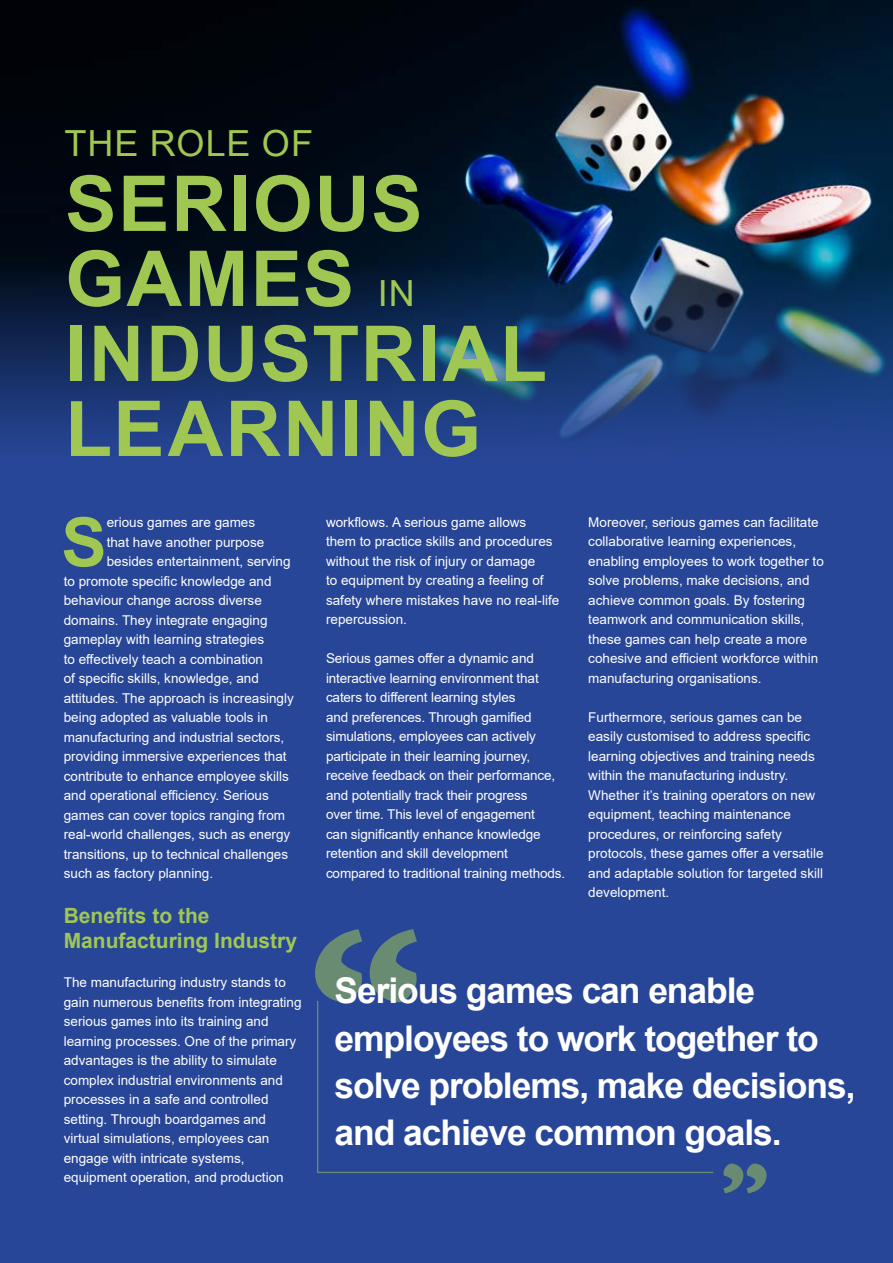
<style>
.page{position:relative;width:893px;height:1263px;background:#fff}
.page>*{position:absolute;margin:0;border:0;box-sizing:border-box;transform-origin:0 0}
.t1{font:700 77.1px/75px "Arial";letter-spacing:.025em;color:#a1c753}
.t2{font:700 67.95px "Arial";color:#a1c753}
.t3{font:36px "Arial";letter-spacing:.03em;color:#a1c753}
.t4{font:700 35.4px/47.2px "Arial";letter-spacing:-.03em;color:#fff}
.t5{font:700 21px/25.2px "Arial";color:#a1c753}
.t6{font:13.5px/19.5px "Arial";color:#fff}
.s1{font-weight:400;font-size:36px}
</style>
<div class="page">
<img style="left:0;top:0;width:893px;height:241px">
<div style="left:0;top:480px;width:893px;height:783px;background:#284697"></div>
<svg style="left:0;top:241px;width:893px;height:239px;background:#1a386b"></svg>
<svg style="left:315px;top:929px;width:102px;height:71px"></svg>
<svg style="left:723px;top:1163px;width:44px;height:30px"></svg>
<svg style="left:317px;top:1000px;width:397px;height:173px"></svg>
<h3 class="t3" style="left:64px;top:118px;width:250px">THE ROLE OF</h3>
<h1 class="t1" style="left:65px;top:167px;width:483px">SERIOUS<br>GAMES <span class="s1">IN<br></span>INDUSTRIAL<br>LEARNING</h1>
<h2 class="t2" style="left:61px;top:494px;width:47px">S</h2>
<p class="t6" style="left:107px;top:513px;width:150px">erious games are games</p>
<p class="t6" style="left:107px;top:532px;width:159px">that have another purpose</p>
<p class="t6" style="left:107px;top:552px;width:185px">besides entertainment, serving</p>
<p class="t6" style="left:64px;top:571px;width:209px">to promote specific knowledge and</p>
<p class="t6" style="left:64px;top:591px;width:200px">behaviour change across diverse</p>
<p class="t6" style="left:64px;top:610px;width:205px">domains. They integrate engaging</p>
<p class="t6" style="left:64px;top:630px;width:202px">gameplay with learning strategies</p>
<p class="t6" style="left:64px;top:649px;width:201px">to effectively teach a combination</p>
<p class="t6" style="left:64px;top:669px;width:197px">of specific skills, knowledge, and</p>
<p class="t6" style="left:64px;top:688px;width:232px">attitudes. The approach is increasingly</p>
<p class="t6" style="left:64px;top:708px;width:206px">being adopted as valuable tools in</p>
<p class="t6" style="left:64px;top:727px;width:222px">manufacturing and industrial sectors,</p>
<p class="t6" style="left:64px;top:746px;width:224px">providing immersive experiences that</p>
<p class="t6" style="left:64px;top:766px;width:227px">contribute to enhance employee skills</p>
<p class="t6" style="left:64px;top:785px;width:207px">and operational efficiency. Serious</p>
<p class="t6" style="left:64px;top:805px;width:223px">games can cover topics ranging from</p>
<p class="t6" style="left:64px;top:824px;width:228px">real-world challenges, such as energy</p>
<p class="t6" style="left:64px;top:844px;width:226px">transitions, up to technical challenges</p>
<p class="t6" style="left:64px;top:863px;width:151px">such as factory planning.</p>
<h3 class="t5" style="left:64px;top:903px;width:235px">Benefits to the<br>Manufacturing Industry</h3>
<p class="t6" style="left:64px;top:972px;width:239px">The manufacturing industry stands to gain numerous benefits from integrating serious games into its training and learning processes. One of the primary advantages is the ability to simulate complex industrial environments and processes in a safe and controlled setting. Through boardgames and virtual simulations, employees can engage with intricate systems, equipment operation, and production</p>
<p class="t6" style="left:326px;top:512px;width:235px">workflows. A serious game allows them to practice skills and procedures without the risk of injury or damage<br>to equipment by creating a feeling of safety where mistakes have no real-life repercussion.</p>
<p class="t6" style="left:326px;top:649px;width:241px">Serious games offer a dynamic and interactive learning environment that caters to different learning styles<br>and preferences. Through gamified simulations, employees can actively participate in their learning journey, receive feedback on their performance, and potentially track their progress<br>over time. This level of engagement<br>can significantly enhance knowledge retention and skill development compared to traditional training methods.</p>
<p class="t6" style="left:588px;top:512px;width:237px">Moreover, serious games can facilitate collaborative learning experiences, enabling employees to work together to solve problems, make decisions, and achieve common goals. By fostering teamwork and communication skills, these games can help create a more cohesive and efficient workforce within manufacturing organisations.</p>
<p class="t6" style="left:588px;top:707px;width:237px">Furthermore, serious games can be easily customised to address specific learning objectives and training needs within the manufacturing industry.<br>Whether it’s training operators on new equipment, teaching maintenance procedures, or reinforcing safety protocols, these games offer a versatile and adaptable solution for targeted skill development.</p>
<h3 class="t4" style="left:335px;top:968px;width:522px">Serious games can enable employees to work together to solve problems, make decisions, and achieve common goals.</h3>
</div>
